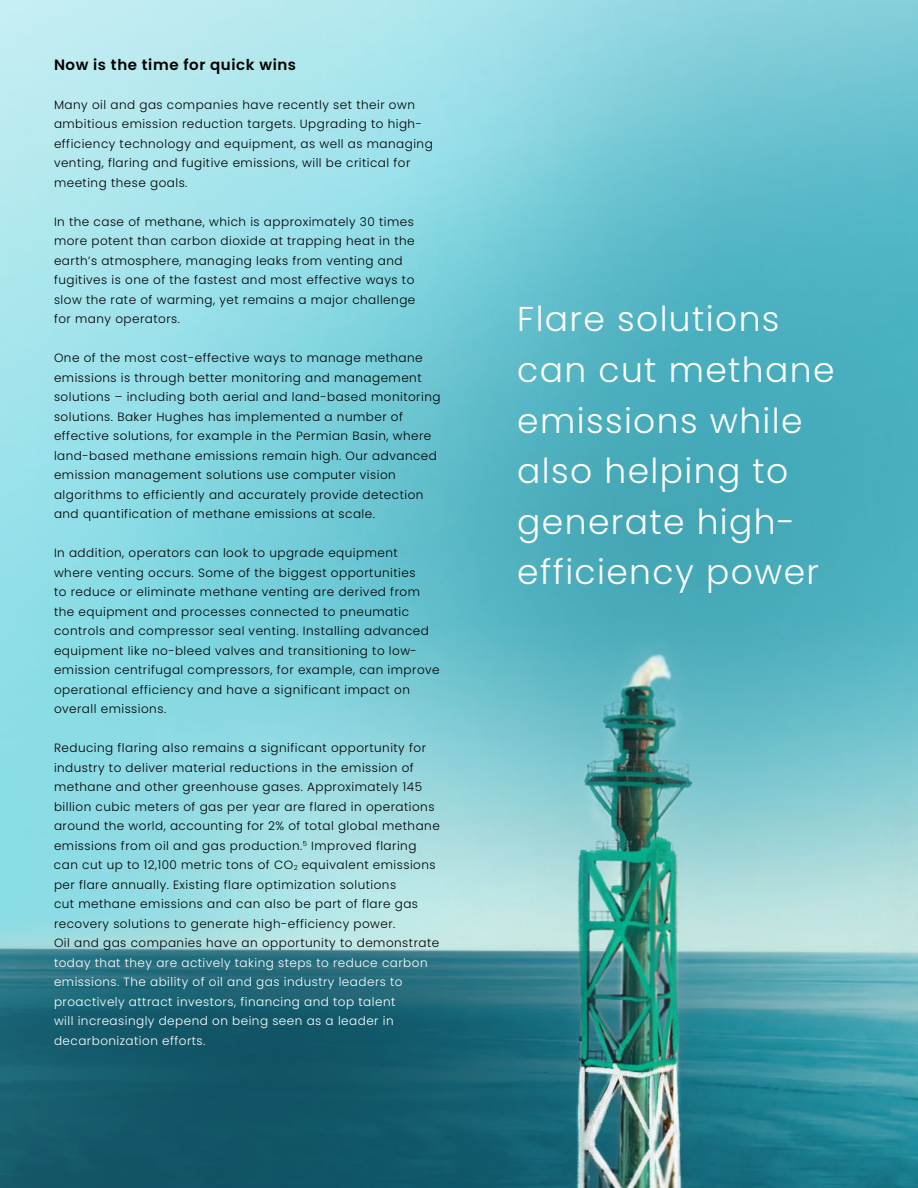
<style>
.page{position:relative;width:918px;height:1188px;background:#fff}
.page>*{position:absolute;margin:0;border:0;box-sizing:border-box;transform-origin:0 0}
.t1{font:300 34.5px/50.6px "Poppins";letter-spacing:.04em;color:#fff}
.t2{font:600 15px "Poppins";letter-spacing:.04em;color:#000}
.t3{font:300 12px/19.5px "Poppins";letter-spacing:.04em;color:#000}
.t4{font:300 12px/19.5px "Poppins";letter-spacing:.04em;color:#fff}
</style>
<div class="page">
<img style="left:0;top:1px;width:918px;height:1187px">
<p class="t2" style="left:54px;top:56px;width:244px">Now is the time for quick wins</p>
<p class="t3" style="left:54px;top:95px;width:380px">Many oil and gas companies have recently set their own ambitious emission reduction targets. Upgrading to high&shy;efficiency technology and equipment, as well as managing venting, flaring and fugitive emissions, will be critical for meeting these goals.</p>
<p class="t3" style="left:54px;top:212px;width:363px">In the case of methane, which is approximately 30 times more potent than carbon dioxide at trapping heat in the earth’s atmosphere, managing leaks from venting and fugitives is one of the fastest and most effective ways to slow the rate of warming, yet remains a major challenge for many operators.</p>
<p class="t3" style="left:54px;top:348px;width:388px">One of the most cost-effective ways to manage methane emissions is through better monitoring and management solutions – including both aerial and land-based monitoring solutions. Baker Hughes has implemented a number of effective solutions, for example in the Permian Basin, where land-based methane emissions remain high. Our advanced emission management solutions use computer vision algorithms to efficiently and accurately provide detection and quantification of methane emissions at scale.</p>
<p class="t3" style="left:54px;top:543px;width:387px">In addition, operators can look to upgrade equipment<br>where venting occurs. Some of the biggest opportunities<br>to reduce or eliminate methane venting are derived from the equipment and processes connected to pneumatic controls and compressor seal venting. Installing advanced equipment like no-bleed valves and transitioning to low&shy;emission centrifugal compressors, for example, can improve operational efficiency and have a significant impact on overall emissions.</p>
<p class="t3" style="left:54px;top:738px;width:387px">Reducing flaring also remains a significant opportunity for industry to deliver material reductions in the emission of methane and other greenhouse gases. Approximately 145 billion cubic meters of gas per year are flared in operations around the world, accounting for 2% of total global methane emissions from oil and gas production.<sup>5</sup> Improved flaring can cut up to 12,100 metric tons of CO<sub>2</sub> equivalent emissions per flare annually. Existing flare optimization solutions<br>cut methane emissions and can also be part of flare gas recovery solutions to generate high-efficiency power.<br>Oil and gas companies have an opportunity to demonstrate</p>
<p class="t4" style="left:54px;top:953px;width:375px">today that they are actively taking steps to reduce carbon emissions. The ability of oil and gas industry leaders to proactively attract investors, financing and top talent<br>will increasingly depend on being seen as a leader in decarbonization efforts.</p>
<h1 class="t1" style="left:517px;top:294px;width:319px">Flare solutions can cut methane emissions while also helping to generate high&shy;efficiency power</h1>
</div>
